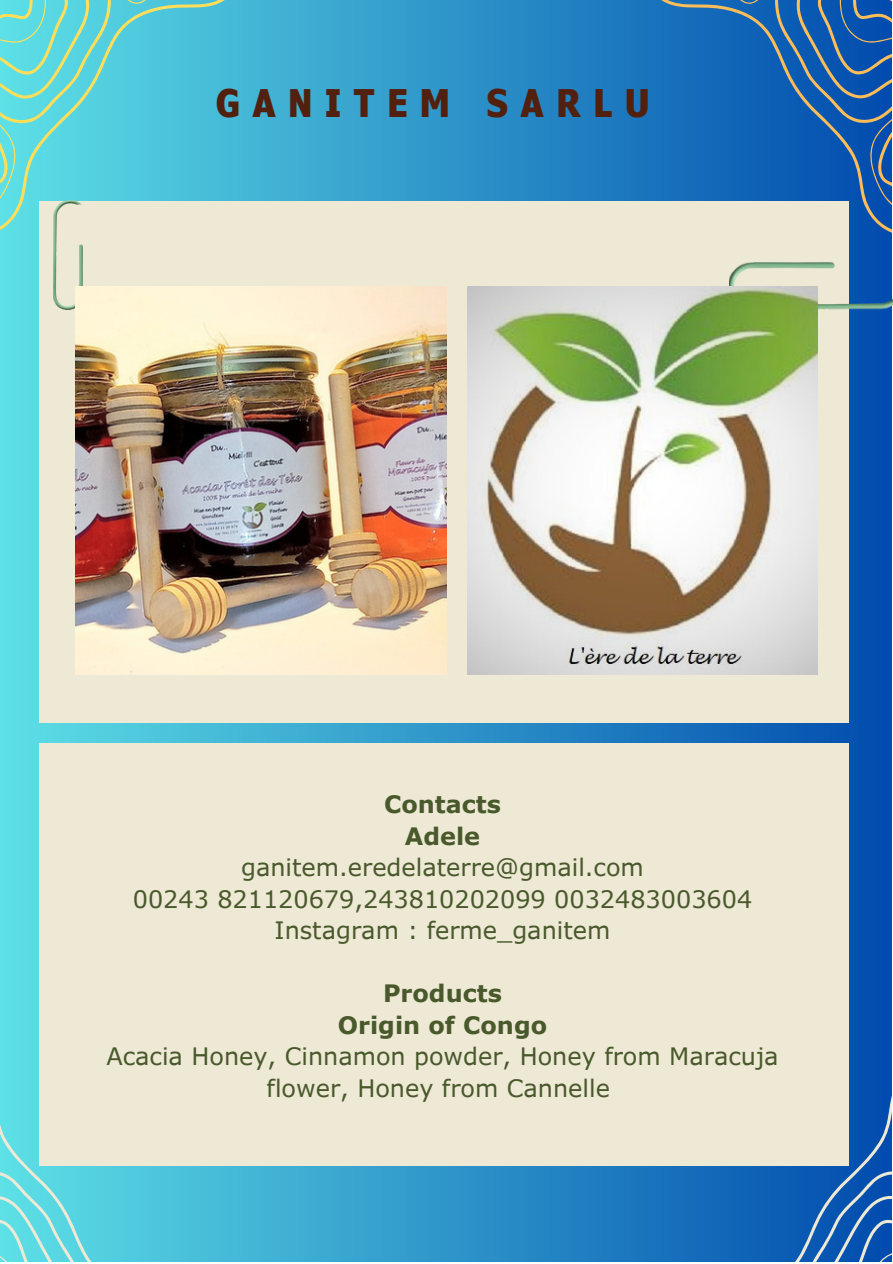
<style>
.page{position:relative;width:893px;height:1264px;background:#fff}
.page>*{position:absolute;margin:0;border:0;box-sizing:border-box;transform-origin:0 0}
.t1{font:700 condensed 37.95px "Verdana Pro";letter-spacing:.335em;color:#52200e}
.t2{font:24px/31.5px "Verdana Pro";color:#49592c;text-align:center}
.t3{font:700 24px "Verdana Pro";color:#49592c}
</style>
<div class="page">
<div style="left:0;top:0;width:891px;height:1261px;background:linear-gradient(to right,#62dfe5,#0b53af)"></div>
<div style="left:40px;top:201px;width:809px;height:521px;background:#ede9d5"></div>
<svg style="left:0;top:1056px;width:218px;height:206px;background:#5cd1df"></svg>
<svg style="left:668px;top:1056px;width:224px;height:206px;background:#1864b5"></svg>
<div style="left:40px;top:743px;width:809px;height:422px;background:#ede9d5"></div>
<svg style="left:638px;top:0;width:254px;height:237px;background:#3375b5"></svg>
<img style="left:729px;top:262px;width:163px;height:48px">
<img style="left:53px;top:238px;width:29px;height:72px">
<svg style="left:0;top:0;width:247px;height:238px;background:#6cd0d6"></svg>
<img style="left:75px;top:286px;width:371px;height:388px">
<img style="left:467px;top:286px;width:350px;height:388px">
<p class="t1" style="left:216px;top:79px;width:435px">GANITEM SARLU</p>
<p class="t3" style="left:384px;top:789px;width:118px">Contacts</p>
<p class="t3" style="left:405px;top:820px;width:77px">Adele</p>
<p class="t2" style="left:241px;top:851px;width:404px">ganitem.eredelaterre@gmail.com</p>
<p class="t2" style="left:133px;top:882px;width:621px">00243 821120679,243810202099 0032483003604<br>Instagram : ferme_ganitem</p>
<p class="t3" style="left:383px;top:978px;width:120px">Products</p>
<p class="t3" style="left:338px;top:1009px;width:211px">Origin of Congo</p>
<p class="t2" style="left:106px;top:1039px;width:673px">Acacia Honey, Cinnamon powder, Honey from Maracuja flower, Honey from Cannelle</p>
</div>
